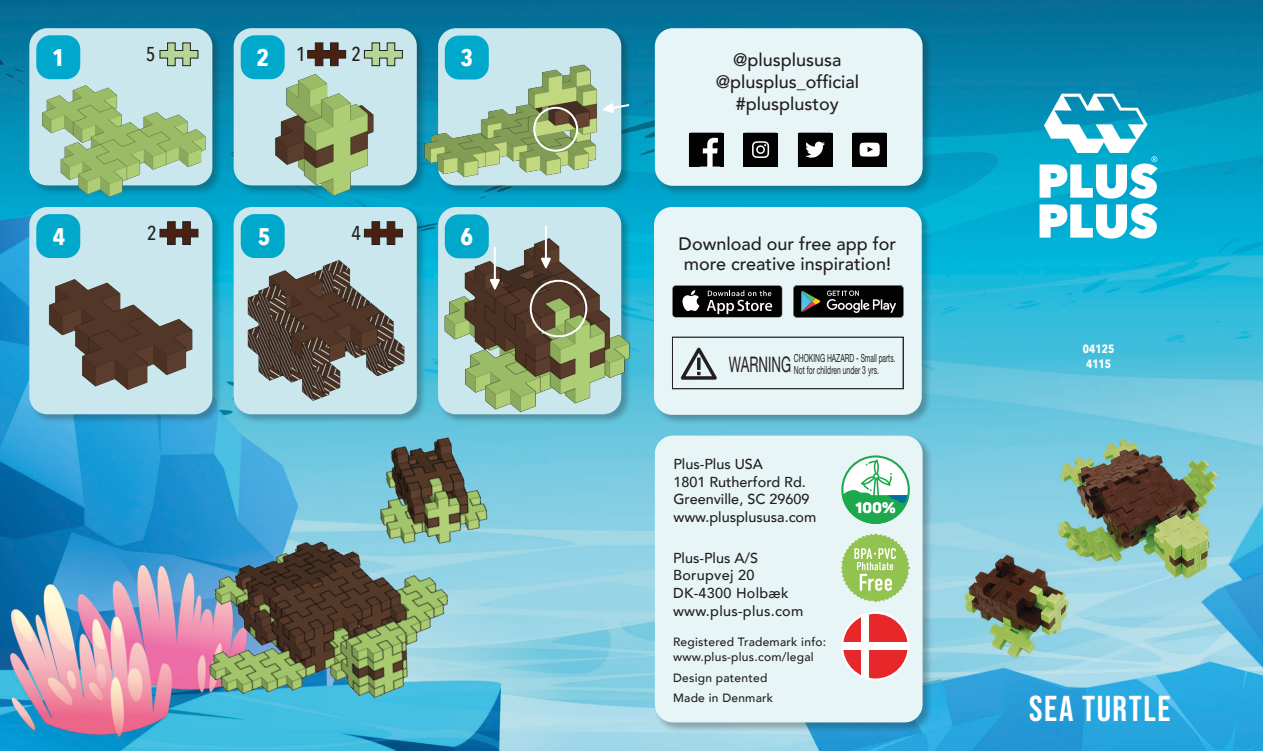
<style>
.page{position:relative;width:1263px;height:751px;background:#fff}
.page>*{position:absolute;margin:0;border:0;box-sizing:border-box;transform-origin:0 0}
.t1{font:700 36px "Bebas Neue Pro";letter-spacing:.045em;color:#fff}
.t2{font:700 24px "Avenir Next Condensed";color:#fff}
.t3{font:21.6px "Helvetica Neue";color:#231f20;scale:.62 1}
.t4{font:500 20px "Avenir Next Condensed";color:#231f20}
.t5{font:500 18px/20px "Avenir";color:#231f20}
.t6{font:500 14.4px "Avenir";color:#231f20}
.t7{font:500 14.4px "Avenir";letter-spacing:.02em;color:#231f20}
.t8{font:500 12px "Avenir";letter-spacing:.02em;color:#231f20}
.t9{font:700 12px "Avenir Next Condensed";color:#fff}
.t10{font:11.2px/12px "Helvetica Neue";color:#231f20;scale:.61 1}
</style>
<div class="page">
<img style="left:0;top:0;width:1262px;height:751px">
<div style="left:654px;top:27px;width:278px;height:169px;background:#231f20;opacity:.3"></div>
<div style="left:655px;top:28px;width:267px;height:158px;background:#e8f5f7;border-radius:18px"></div>
<div style="left:653px;top:206px;width:279px;height:219px;background:#231f20;opacity:.3"></div>
<div style="left:654px;top:207px;width:267px;height:208px;background:#e8f5f7;border-radius:18px"></div>
<div style="left:654px;top:435px;width:278px;height:297px;background:#231f20;opacity:.3"></div>
<div style="left:655px;top:436px;width:267px;height:286px;background:#e8f5f7;border-radius:18px"></div>
<svg style="left:680px;top:347px;width:37px;height:33px"></svg>
<div style="left:672px;top:337px;width:231px;height:52px;border:1px solid #231f20"></div>
<div style="left:672px;top:285px;width:110px;height:33px;background:#4d4e4f;border-radius:4px"></div>
<div style="left:672px;top:286px;width:109px;height:31px;background:#020203;border-radius:3px"></div>
<svg style="left:682px;top:290px;width:17px;height:21px"></svg>
<svg style="left:706px;top:290px;width:66px;height:24px"></svg>
<svg style="left:793px;top:285px;width:110px;height:33px;background:#292b2b"></svg>
<svg style="left:798px;top:133px;width:34px;height:34px"></svg>
<svg style="left:852px;top:133px;width:34px;height:34px"></svg>
<svg style="left:689px;top:133px;width:34px;height:34px"></svg>
<svg style="left:743px;top:133px;width:34px;height:34px"></svg>
<svg style="left:841px;top:459px;width:68px;height:65px"></svg>
<svg style="left:841px;top:534px;width:68px;height:68px"></svg>
<div style="left:842px;top:613px;width:66px;height:66px;background:#fff;border-radius:33px"></div>
<svg style="left:844px;top:616px;width:16px;height:25px"></svg>
<svg style="left:844px;top:650px;width:16px;height:27px"></svg>
<svg style="left:869px;top:613px;width:39px;height:28px"></svg>
<svg style="left:869px;top:650px;width:39px;height:29px"></svg>
<div style="left:841px;top:612px;width:68px;height:68px;border:2px solid #fff;border-radius:50%"></div>
<svg style="left:1039px;top:94px;width:118px;height:145px"></svg>
<div style="left:29px;top:27px;width:193px;height:168px;background:#231f20;opacity:.3"></div>
<div style="left:29px;top:28px;width:183px;height:157px;background:#c9e7ec;border-radius:18px"></div>
<div style="left:233px;top:27px;width:194px;height:168px;background:#231f20;opacity:.3"></div>
<div style="left:234px;top:28px;width:183px;height:157px;background:#c9e7ec;border-radius:18px"></div>
<div style="left:437px;top:27px;width:194px;height:168px;background:#231f20;opacity:.3"></div>
<div style="left:438px;top:28px;width:183px;height:157px;background:#c9e7ec;border-radius:18px"></div>
<div style="left:29px;top:206px;width:193px;height:218px;background:#231f20;opacity:.3"></div>
<div style="left:29px;top:207px;width:183px;height:207px;background:#c9e7ec;border-radius:18px"></div>
<div style="left:233px;top:206px;width:194px;height:218px;background:#231f20;opacity:.3"></div>
<div style="left:234px;top:207px;width:183px;height:207px;background:#c9e7ec;border-radius:18px"></div>
<div style="left:437px;top:206px;width:194px;height:218px;background:#231f20;opacity:.3"></div>
<div style="left:438px;top:207px;width:183px;height:207px;background:#c9e7ec;border-radius:18px"></div>
<img style="left:175px;top:363px;width:418px;height:388px">
<img style="left:29px;top:82px;width:183px;height:118px">
<img style="left:255px;top:71px;width:130px;height:129px">
<img style="left:419px;top:62px;width:178px;height:123px">
<img style="left:48px;top:279px;width:150px;height:113px">
<img style="left:236px;top:251px;width:186px;height:156px">
<img style="left:438px;top:236px;width:199px;height:178px">
<hr style="left:545px;top:226px;width:2px;height:39px;background:#fff">
<svg style="left:540px;top:258px;width:11px;height:11px"></svg>
<svg style="left:603px;top:103px;width:28px;height:10px"></svg>
<hr style="left:494px;top:247px;width:2px;height:40px;background:#fff">
<svg style="left:489px;top:279px;width:11px;height:11px"></svg>
<div style="left:529px;top:280px;width:58px;height:57px;border:2px solid #fff;border-radius:50%"></div>
<div style="left:533px;top:107px;width:45px;height:45px;border:2px solid #fff;border-radius:50%"></div>
<div style="left:36px;top:35px;width:44px;height:44px;background:#00a8cc;border-radius:14px"></div>
<div style="left:36px;top:214px;width:44px;height:44px;background:#00a8cc;border-radius:14px"></div>
<svg style="left:159px;top:42px;width:39px;height:24px"></svg>
<svg style="left:159px;top:221px;width:39px;height:24px"></svg>
<div style="left:241px;top:35px;width:44px;height:44px;background:#00a8cc;border-radius:14px"></div>
<div style="left:241px;top:214px;width:44px;height:44px;background:#00a8cc;border-radius:14px"></div>
<div style="left:445px;top:36px;width:44px;height:44px;background:#00a8cc;border-radius:14px"></div>
<div style="left:445px;top:214px;width:44px;height:44px;background:#00a8cc;border-radius:14px"></div>
<svg style="left:364px;top:42px;width:39px;height:24px"></svg>
<svg style="left:307px;top:42px;width:39px;height:24px"></svg>
<svg style="left:364px;top:221px;width:39px;height:24px"></svg>
<p class="t2" style="left:52px;top:43px;width:14px">1</p>
<p class="t2" style="left:53px;top:221px;width:14px">4</p>
<p class="t4" style="left:146px;top:42px;width:11px">5</p>
<p class="t4" style="left:147px;top:221px;width:11px">2</p>
<p class="t2" style="left:256px;top:43px;width:14px">2</p>
<p class="t4" style="left:296px;top:42px;width:11px">1</p>
<p class="t4" style="left:351px;top:42px;width:11px">2</p>
<p class="t2" style="left:258px;top:221px;width:14px">5</p>
<p class="t4" style="left:351px;top:221px;width:11px">4</p>
<p class="t2" style="left:460px;top:43px;width:14px">3</p>
<p class="t2" style="left:460px;top:222px;width:14px">6</p>
<p class="t5" style="left:733px;top:49px;width:110px">@plusplususa</p>
<p class="t5" style="left:715px;top:71px;width:145px">@plusplus_official</p>
<p class="t5" style="left:736px;top:93px;width:104px">#plusplustoy</p>
<p class="t5" style="left:678px;top:233px;width:219px">Download our free app for more creative inspiration!</p>
<p class="t3" style="left:729px;top:349px;width:102px">WARNING</p>
<p class="t10" style="left:793px;top:353px;width:168px">CHOKING HAZARD - Small parts.<br>Not for children under 3 yrs.</p>
<p class="t6" style="left:673px;top:452px;width:91px">Plus-Plus USA</p>
<p class="t6" style="left:673px;top:469px;width:134px">1801 Rutherford Rd.</p>
<p class="t6" style="left:673px;top:487px;width:138px">Greenville, SC 29609</p>
<p class="t6" style="left:673px;top:505px;width:144px">www.plusplususa.com</p>
<p class="t6" style="left:673px;top:545px;width:87px">Plus-Plus A/S</p>
<p class="t7" style="left:673px;top:563px;width:83px">Borupvej 20</p>
<p class="t7" style="left:673px;top:580px;width:117px">DK-4300 Holbæk</p>
<p class="t7" style="left:673px;top:598px;width:132px">www.plus-plus.com</p>
<p class="t8" style="left:673px;top:632px;width:155px">Registered Trademark info:</p>
<p class="t8" style="left:673px;top:646px;width:142px">www.plus-plus.com/legal</p>
<p class="t8" style="left:673px;top:667px;width:96px">Design patented</p>
<p class="t8" style="left:673px;top:688px;width:102px">Made in Denmark</p>
<p class="t9" style="left:1082px;top:342px;width:33px">04125</p>
<p class="t9" style="left:1085px;top:356px;width:27px">4115</p>
<p class="t1" style="left:1029px;top:688px;width:143px">SEA TURTLE</p>
</div>
